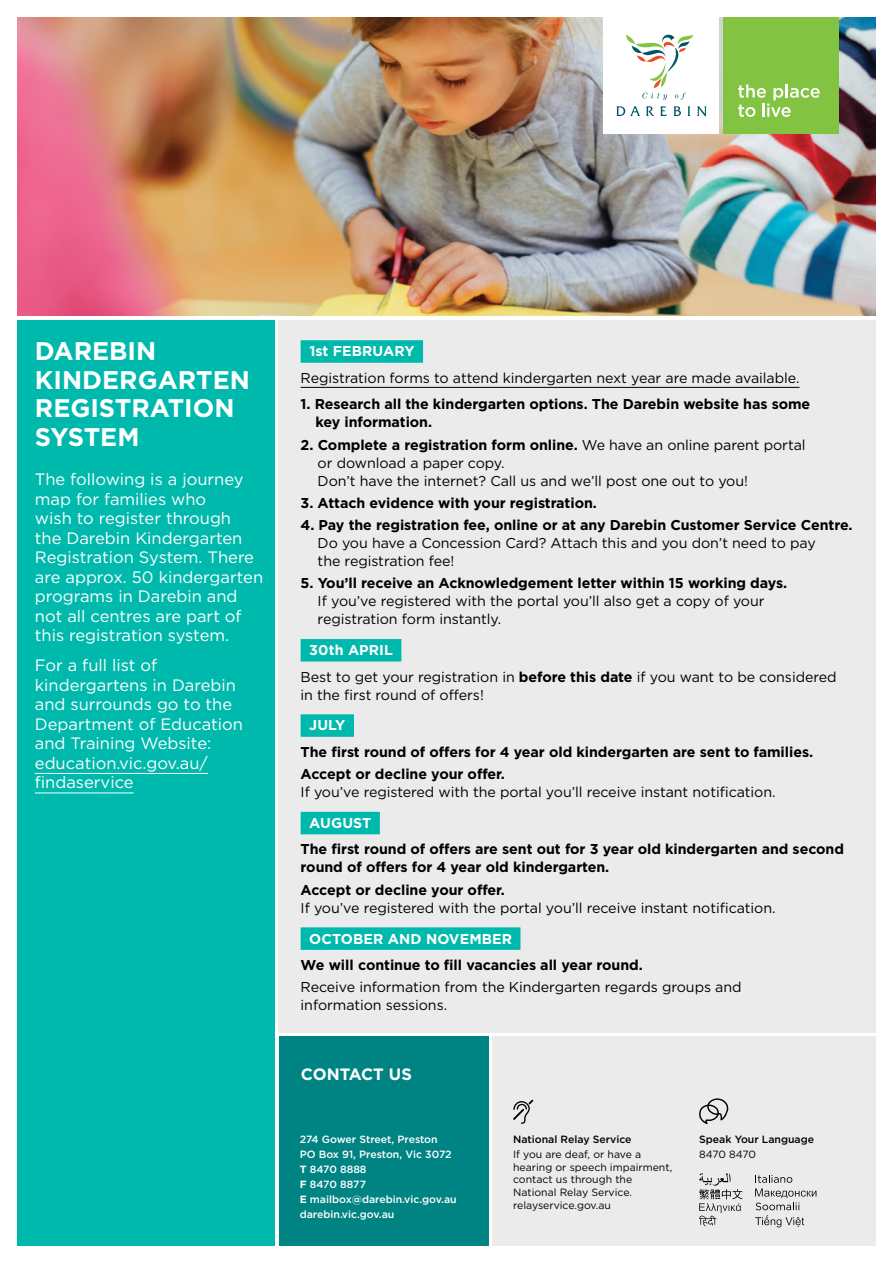
<style>
.page{position:relative;width:893px;height:1263px;background:#fff}
.page>*{position:absolute;margin:0;border:0;box-sizing:border-box;transform-origin:0 0}
.t1{font:700 25.5px/28.5px "Gotham HTF";color:#fff}
.t2{font:16.5px/19.5px "Gotham HTF";color:#fff}
.t3{font:700 16.5px "Gotham HTF";color:#fff}
.t4{font:14.25px/18px "Gotham HTF";letter-spacing:-.005em;color:#000}
.t5{font:700 14.25px/18px "Gotham HTF";letter-spacing:-.005em;color:#000}
.t6{font:700 14.25px "Gotham HTF";letter-spacing:.005em;color:#fff}
.t7{font:500 10.5px/15px "Gotham HTF";color:#fff}
.t8{font:10.5px/12.8px "Gotham HTF";color:#000}
.t9{font:500 10.5px "Gotham HTF";color:#000}
.t10{font:10.5px "Gotham HTF";letter-spacing:-.02em;color:#000}
.s1{font-weight:700}
.s2{font-weight:700;color:#fff}
</style>
<div class="page">
<div style="left:279px;top:320px;width:597px;height:712px;background:#ebebec"></div>
<img style="left:17px;top:17px;width:859px;height:299px">
<div style="left:17px;top:320px;width:258px;height:926px;background:#00b9ad"></div>
<hr style="left:35px;top:773px;width:173px;height:1px;background:#fff">
<hr style="left:35px;top:793px;width:99px;height:1px;background:#fff">
<div style="left:723px;top:17px;width:116px;height:117px;background:#82c341"></div>
<svg style="left:738px;top:84px;width:82px;height:33px"></svg>
<div style="left:603px;top:17px;width:116px;height:117px;background:#fff"></div>
<svg style="left:626px;top:34px;width:67px;height:66px"></svg>
<svg style="left:616px;top:106px;width:24px;height:10px"></svg>
<svg style="left:646px;top:106px;width:21px;height:10px"></svg>
<svg style="left:674px;top:106px;width:7px;height:10px"></svg>
<svg style="left:687px;top:106px;width:3px;height:10px"></svg>
<svg style="left:697px;top:106px;width:10px;height:10px"></svg>
<div style="left:301px;top:340px;width:122px;height:23px;background:#00b9ad"></div>
<hr style="left:301px;top:387px;width:499px;height:1px;background:#000">
<div style="left:301px;top:639px;width:100px;height:22px;background:#00b9ad"></div>
<div style="left:301px;top:714px;width:53px;height:23px;background:#00b9ad"></div>
<div style="left:301px;top:812px;width:79px;height:22px;background:#00b9ad"></div>
<div style="left:301px;top:927px;width:219px;height:23px;background:#00b9ad"></div>
<div style="left:493px;top:1036px;width:383px;height:210px;background:#ebebec"></div>
<div style="left:279px;top:1036px;width:210px;height:210px;background:#008483"></div>
<svg style="left:513px;top:1100px;width:20px;height:24px"></svg>
<svg style="left:699px;top:1098px;width:29px;height:26px"></svg>
<svg style="left:699px;top:1173px;width:43px;height:53px"></svg>
<svg style="left:755px;top:1175px;width:61px;height:52px"></svg>
<h1 class="t1" style="left:35px;top:336px;width:217px">DAREBIN<br>KINDERGARTEN<br>REGISTRATION<br>SYSTEM</h1>
<p class="t2" style="left:35px;top:469px;width:230px">The following is a journey map for families who<br>wish to register through<br>the Darebin Kindergarten<br>Registration System. There are approx. 50 kindergarten programs in Darebin and not all centres are part of this registration system.</p>
<p class="t2" style="left:35px;top:656px;width:210px">For a full list of kindergartens in Darebin and surrounds go to the<br>Department of Education and Training Website: education.vic.gov.au/ findaservice</p>
<p class="t6" style="left:309px;top:343px;width:107px">1st FEBRUARY</p>
<p class="t4" style="left:301px;top:369px;width:500px">Registration forms to attend kindergarten next year are made available.</p>
<p class="t5" style="left:316px;top:395px;width:496px;text-indent:-15px">1. Research all the kindergarten options. The Darebin website has some key information.</p>
<p class="t4" style="left:318px;top:435px;width:489px;text-indent:-17px"><span class="s1">2. Complete a registration form online.</span> We have an online parent portal or download a paper copy.<br>Don’t have the internet? Call us and we’ll post one out to you!</p>
<p class="t5" style="left:301px;top:493px;width:298px">3. Attach evidence with your registration.</p>
<p class="t5" style="left:301px;top:516px;width:554px">4. Pay the registration fee, online or at any Darebin Customer Service Centre.</p>
<p class="t4" style="left:318px;top:534px;width:500px">Do you have a Concession Card? Attach this and you don’t need to pay the registration fee!</p>
<p class="t5" style="left:301px;top:574px;width:488px">5. You’ll receive an Acknowledgement letter within 15 working days.</p>
<p class="t4" style="left:318px;top:592px;width:448px">If you’ve registered with the portal you’ll also get a copy of your registration form instantly.</p>
<p class="t4" style="left:301px;top:637px;width:537px;line-height:26.5px;text-indent:9px"><span class="s2">30th APRIL<br></span>Best to get your registration in <span class="s1">before this date</span> if you want to be considered</p>
<p class="t4" style="left:301px;top:685px;width:185px">in the first round of offers!</p>
<p class="t6" style="left:309px;top:717px;width:38px">JULY</p>
<p class="t5" style="left:301px;top:740px;width:514px;line-height:22.2px">The first round of offers for 4 year old kindergarten are sent to families.<br>Accept or decline your offer.</p>
<p class="t4" style="left:301px;top:783px;width:476px">If you’ve registered with the portal you’ll receive instant notification.</p>
<p class="t6" style="left:309px;top:815px;width:64px">AUGUST</p>
<p class="t5" style="left:301px;top:840px;width:545px">The first round of offers are sent out for 3 year old kindergarten and second round of offers for 4 year old kindergarten.</p>
<p class="t5" style="left:301px;top:880px;width:206px">Accept or decline your offer.</p>
<p class="t4" style="left:301px;top:898px;width:476px">If you’ve registered with the portal you’ll receive instant notification.</p>
<p class="t6" style="left:309px;top:930px;width:204px">OCTOBER AND NOVEMBER</p>
<p class="t5" style="left:301px;top:955px;width:344px">We will continue to fill vacancies all year round.</p>
<p class="t4" style="left:301px;top:978px;width:442px">Receive information from the Kindergarten regards groups and information sessions.</p>
<p class="t3" style="left:301px;top:1064px;width:112px">CONTACT US</p>
<p class="t7" style="left:300px;top:1132px;width:158px">274 Gower Street, Preston<br>PO Box 91, Preston, Vic 3072<br><span class="s1">T</span> 8470 8888<br><span class="s1">F</span> 8470 8877<br><span class="s1">E</span> mailbox@darebin.vic.gov.au darebin.vic.gov.au</p>
<p class="t9" style="left:513px;top:1133px;width:120px">National Relay Service</p>
<p class="t8" style="left:513px;top:1147px;width:161px">If you are deaf, or have a hearing or speech impairment, contact us through the<br>National Relay Service. relayservice.gov.au</p>
<p class="t9" style="left:699px;top:1133px;width:117px">Speak Your Language</p>
<p class="t10" style="left:699px;top:1148px;width:58px">8470 8470</p>
</div>
